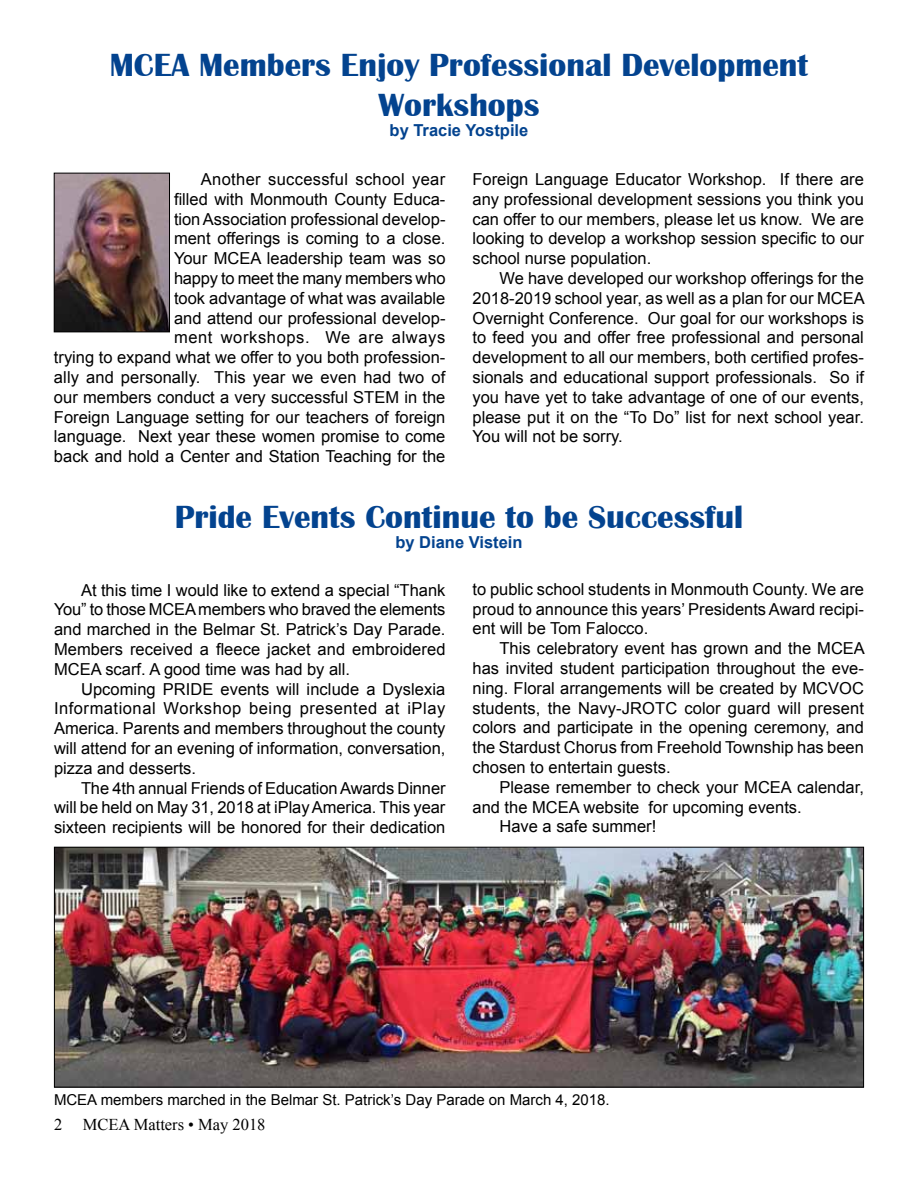
<style>
.page{position:relative;width:918px;height:1188px;background:#fff}
.page>*{position:absolute;margin:0;border:0;box-sizing:border-box;transform-origin:0 0}
.t1{font:700 33px/39.6px "Britannic";color:#03438f;text-align:center}
.t2{font:16.5px/19.8px "Arial";color:#000;text-align:justify}
.t3{font:700 16.5px "Arial";color:#03438f}
.t4{font:16.5px "Times New Roman";color:#000}
.t5{font:15px "Arial";color:#000}
</style>
<div class="page">
<img style="left:56px;top:849px;width:806px;height:236px">
<div style="left:54px;top:847px;width:810px;height:240px;border:1px solid #000"></div>
<img style="left:56px;top:175px;width:112px;height:155px">
<div style="left:54px;top:173px;width:116px;height:159px;border:1px solid #000"></div>
<h1 class="t1" style="left:110px;top:48px;width:700px">MCEA Members Enjoy Professional Development<br>Workshops</h1>
<p class="t3" style="left:390px;top:119px;width:140px">by Tracie Yostpile</p>
<p class="t2" style="left:54px;top:171px;width:393px;text-align:right">Another successful school year<br>filled with Monmouth County Educa-<br>tion Association professional develop-<br>ment offerings is coming to a close.<br>Your MCEA leadership team was so<br>happy to meet the many members who<br>took advantage of what was available<br>and attend our professional develop-<br>ment workshops. We are always<br>trying to expand what we offer to you both profession&shy;ally and personally. This year we even had two of our members conduct a very successful STEM in the Foreign Language setting for our teachers of foreign language. Next year these women promise to come back and hold a Center and Station Teaching for the</p>
<p class="t2" style="left:473px;top:171px;width:393px">Foreign Language Educator Workshop. If there are any professional development sessions you think you can offer to our members, please let us know. We are looking to develop a workshop session specific to our school nurse population.</p>
<p class="t2" style="left:473px;top:270px;width:394px;text-indent:27px">We have developed our workshop offerings for the 2018-2019 school year, as well as a plan for our MCEA Overnight Conference. Our goal for our workshops is to feed you and offer free professional and personal development to all our members, both certified profes&shy;sionals and educational support professionals. So if you have yet to take advantage of one of our events, please put it on the “To Do” list for next school year.<br>You will not be sorry.</p>
<h1 class="t1" style="left:175px;top:500px;width:570px">Pride Events Continue to be Successful</h1>
<p class="t3" style="left:395px;top:536px;width:129px">by Diane Vistein</p>
<p class="t2" style="left:54px;top:581px;width:393px;text-indent:27px">At this time I would like to extend a special “Thank You” to those MCEA members who braved the elements and marched in the Belmar St. Patrick’s Day Parade.<br>Members received a fleece jacket and embroidered MCEA scarf. A good time was had by all.</p>
<p class="t2" style="left:54px;top:680px;width:393px;text-indent:27px">Upcoming PRIDE events will include a Dyslexia Informational Workshop being presented at iPlay America. Parents and members throughout the county will attend for an evening of information, conversation, pizza and desserts.</p>
<p class="t2" style="left:54px;top:779px;width:393px;text-indent:27px">The 4th annual Friends of Education Awards Dinner will be held on May 31, 2018 at iPlay America. This year sixteen recipients will be honored for their dedication</p>
<p class="t2" style="left:473px;top:581px;width:393px">to public school students in Monmouth County. We are proud to announce this years’ Presidents Award recipi&shy;ent will be Tom Falocco.</p>
<p class="t2" style="left:473px;top:640px;width:394px;text-indent:27px">This celebratory event has grown and the MCEA has invited student participation throughout the eve&shy;ning. Floral arrangements will be created by MCVOC students, the Navy-JROTC color guard will present colors and participate in the opening ceremony, and the Stardust Chorus from Freehold Township has been chosen to entertain guests.</p>
<p class="t2" style="left:500px;top:779px;width:366px">Please remember to check your MCEA calendar,</p>
<p class="t2" style="left:473px;top:798px;width:331px">and the MCEA website for upcoming events.</p>
<p class="t2" style="left:500px;top:817px;width:158px">Have a safe summer!</p>
<p class="t5" style="left:54px;top:1094px;width:557px">MCEA members marched in the Belmar St. Patrick’s Day Parade on March 4, 2018.</p>
<p class="t4" style="left:54px;top:1114px;width:10px">2</p>
<p class="t4" style="left:83px;top:1114px;width:184px">MCEA Matters • May 2018</p>
</div>
